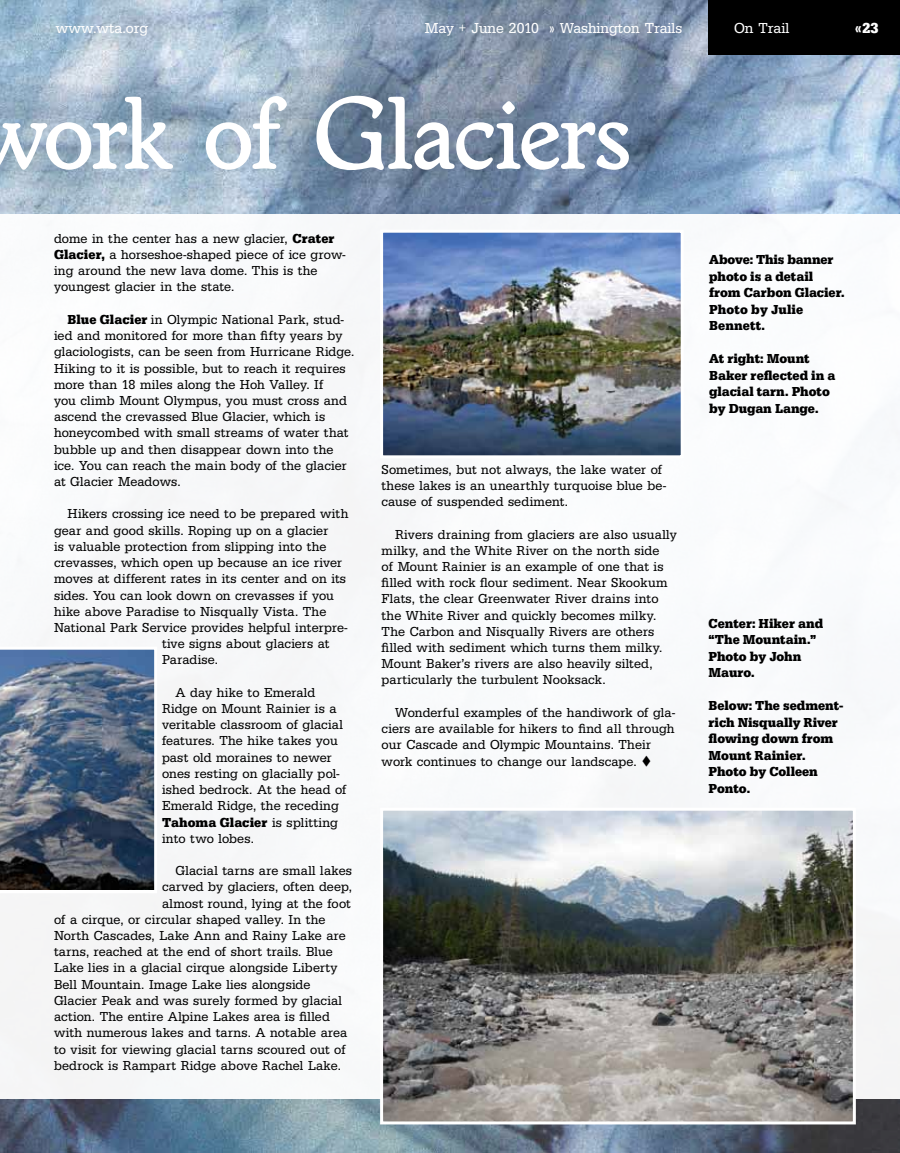
<style>
.page{position:relative;width:900px;height:1153px;background:#fff}
.page>*{position:absolute;margin:0;border:0;box-sizing:border-box;transform-origin:0 0}
.t1{font:500 108px "Worcester Rou TOT";letter-spacing:-.035em;color:#fff}
.t2{font:15px "URW Egyptienne TOT Reg Nar";color:#fff}
.t3{font:15px "URW Egyptienne TOT Bol Nar";color:#fff}
.t4{font:13.5px/16.2px "URW Egyptienne TOT Reg Nar";letter-spacing:.01em;color:#000}
.t5{font:13.5px/16.5px "URW Egyptienne TOT Bol Nar";color:#000}
.s1{font-family:"URW Egyptienne TOT Bol Nar"}
.s2{font-family:"URW Egyptienne TOT Reg Nar"}
</style>
<div class="page">
<img style="left:0;top:0;width:900px;height:1152px">
<div style="left:0;top:214px;width:900px;height:884px;background:#f8fafb"></div>
<img style="left:0;top:649px;width:155px;height:241px">
<div style="left:709px;top:0;width:191px;height:54px;background:#000"></div>
<img style="left:384px;top:811px;width:468px;height:309px">
<div style="left:380px;top:807px;width:476px;height:317px;border:3px solid #fff"></div>
<img style="left:384px;top:234px;width:296px;height:220px">
<div style="left:380px;top:230px;width:304px;height:228px;border:3px solid #fff"></div>
<p class="t2" style="left:56px;top:19px;width:94px">www.wta.org</p>
<p class="t2" style="left:425px;top:19px;width:259px">May + June 2010 » Washington Trails</p>
<p class="t2" style="left:734px;top:19px;width:57px">On Trail</p>
<p class="t3" style="left:855px;top:19px;width:25px">«23</p>
<h1 class="t1" style="left:-27px;top:75px;width:660px">work of Glaciers</h1>
<p class="t4" style="left:54px;top:230px;width:293px">dome in the center has a new glacier, <span class="s1">Crater Glacier,</span> a horseshoe-shaped piece of ice grow&shy;ing around the new lava dome. This is the youngest glacier in the state.</p>
<p class="t4" style="left:54px;top:311px;width:302px;text-indent:14px"><span class="s1">Blue Glacier</span> in Olympic National Park, stud&shy;ied and monitored for more than fifty years by glaciologists, can be seen from Hurricane Ridge.<br>Hiking to it is possible, but to reach it requires more than 18 miles along the Hoh Valley. If<br>you climb Mount Olympus, you must cross and ascend the crevassed Blue Glacier, which is honeycombed with small streams of water that bubble up and then disappear down into the ice. You can reach the main body of the glacier at Glacier Meadows.</p>
<p class="t4" style="left:68px;top:506px;width:282px">Hikers crossing ice need to be prepared with</p>
<p class="t4" style="left:54px;top:522px;width:276px">gear and good skills. Roping up on a glacier</p>
<p class="t4" style="left:54px;top:538px;width:274px">is valuable protection from slipping into the</p>
<p class="t4" style="left:54px;top:554px;width:290px">crevasses, which open up because an ice river</p>
<p class="t4" style="left:54px;top:571px;width:294px">moves at different rates in its center and on its</p>
<p class="t4" style="left:54px;top:587px;width:281px">sides. You can look down on crevasses if you</p>
<p class="t4" style="left:54px;top:603px;width:274px">hike above Paradise to Nisqually Vista. The</p>
<p class="t4" style="left:54px;top:619px;width:295px">National Park Service provides helpful interpre-</p>
<p class="t4" style="left:162px;top:635px;width:169px">tive signs about glaciers at</p>
<p class="t4" style="left:162px;top:652px;width:58px">Paradise.</p>
<p class="t4" style="left:162px;top:684px;width:186px;text-indent:14px">A day hike to Emerald<br>Ridge on Mount Rainier is a veritable classroom of glacial features. The hike takes you past old moraines to newer ones resting on glacially pol&shy;ished bedrock. At the head of<br>Emerald Ridge, the receding</p>
<p class="t5" style="left:162px;top:814px;width:177px">Tahoma Glacier <span class="s2">is splitting</span></p>
<p class="t4" style="left:162px;top:830px;width:93px">into two lobes.</p>
<p class="t4" style="left:176px;top:862px;width:178px">Glacial tarns are small lakes</p>
<p class="t4" style="left:162px;top:878px;width:192px">carved by glaciers, often deep,</p>
<p class="t4" style="left:162px;top:895px;width:191px">almost round, lying at the foot</p>
<p class="t4" style="left:54px;top:911px;width:273px">of a cirque, or circular shaped valley. In the</p>
<p class="t4" style="left:54px;top:927px;width:293px">North Cascades, Lake Ann and Rainy Lake are</p>
<p class="t4" style="left:54px;top:943px;width:280px">tarns, reached at the end of short trails. Blue</p>
<p class="t4" style="left:54px;top:959px;width:285px">Lake lies in a glacial cirque alongside Liberty</p>
<p class="t4" style="left:54px;top:976px;width:258px">Bell Mountain. Image Lake lies alongside</p>
<p class="t4" style="left:54px;top:992px;width:290px">Glacier Peak and was surely formed by glacial</p>
<p class="t4" style="left:54px;top:1008px;width:277px">action. The entire Alpine Lakes area is filled</p>
<p class="t4" style="left:54px;top:1024px;width:295px">with numerous lakes and tarns. A notable area</p>
<p class="t4" style="left:54px;top:1040px;width:293px">to visit for viewing glacial tarns scoured out of</p>
<p class="t4" style="left:54px;top:1057px;width:288px">bedrock is Rampart Ridge above Rachel Lake.</p>
<p class="t4" style="left:382px;top:461px;width:286px">Sometimes, but not always, the lake water of these lakes is an unearthly turquoise blue be&shy;cause of suspended sediment.</p>
<p class="t4" style="left:382px;top:526px;width:297px;text-indent:14px">Rivers draining from glaciers are also usually milky, and the White River on the north side<br>of Mount Rainier is an example of one that is filled with rock flour sediment. Near Skookum Flats, the clear Greenwater River drains into the White River and quickly becomes milky.<br>The Carbon and Nisqually Rivers are others filled with sediment which turns them milky.<br>Mount Baker’s rivers are also heavily silted, particularly the turbulent Nooksack.</p>
<p class="t4" style="left:382px;top:704px;width:295px;text-indent:14px">Wonderful examples of the handiwork of gla&shy;ciers are available for hikers to find all through our Cascade and Olympic Mountains. Their work continues to change our landscape. ▼</p>
<p class="t5" style="left:709px;top:252px;width:137px">Above: This banner photo is a detail from Carbon Glacier.<br>Photo by Julie<br>Bennett.</p>
<p class="t5" style="left:709px;top:351px;width:128px">At right: Mount<br>Baker reflected in a glacial tarn. Photo by Dugan Lange.</p>
<p class="t5" style="left:709px;top:615px;width:116px">Center: Hiker and “The Mountain.”<br>Photo by John<br>Mauro.</p>
<p class="t5" style="left:709px;top:697px;width:136px">Below: The sedment&shy;rich Nisqually River flowing down from<br>Mount Rainier.<br>Photo by Colleen<br>Ponto.</p>
</div>
